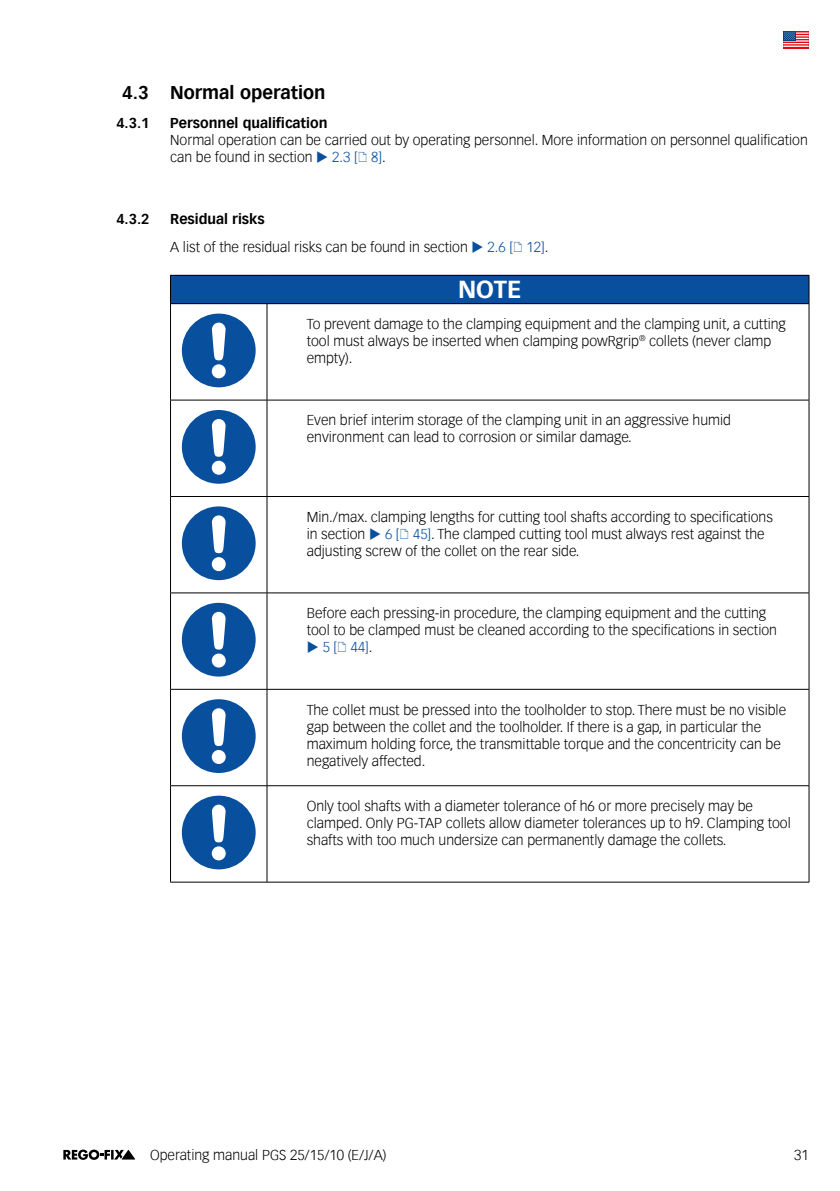
<style>
.page{position:relative;width:840px;height:1191px;background:#fff}
.page>*{position:absolute;margin:0;border:0;box-sizing:border-box;transform-origin:0 0}
.Headline_Einleitung{font:700 24px "Vectora Com";color:#fff}
.t1{font:700 18px "Vectora Com";color:#000}
.Text{font:300 14px/17px "Vectora Com";color:#000}
.t2{font:700 14px "Vectora Com";color:#000}
.Text-2{font:300 14px "Vectora Com";color:#084f9d}
.s1{color:#084f9d}
.s2{color:#000}
</style>
<div class="page">
<svg style="left:63px;top:1149px;width:72px;height:10px"></svg>
<div style="left:782px;top:31px;width:26px;height:17px;background:#e30613"></div>
<svg style="left:782px;top:31px;width:13px;height:1px"></svg>
<svg style="left:782px;top:32px;width:26px;height:15px"></svg>
<div style="left:170px;top:275px;width:638px;height:29px;background:#084f9d"></div>
<hr style="left:170px;top:275px;width:97px;height:1px;background:#000">
<svg style="left:170px;top:275px;width:1px;height:28px"></svg>
<hr style="left:267px;top:275px;width:541px;height:1px;background:#000">
<svg style="left:808px;top:275px;width:1px;height:28px"></svg>
<hr style="left:170px;top:303px;width:97px;height:1px;background:#000">
<hr style="left:170px;top:304px;width:1px;height:96px;background:#000">
<hr style="left:267px;top:303px;width:541px;height:1px;background:#000">
<hr style="left:266px;top:304px;width:1px;height:96px;background:#000">
<hr style="left:808px;top:304px;width:1px;height:96px;background:#000">
<hr style="left:170px;top:400px;width:97px;height:1px;background:#000">
<hr style="left:170px;top:400px;width:1px;height:96px;background:#000">
<hr style="left:267px;top:400px;width:541px;height:1px;background:#000">
<hr style="left:266px;top:400px;width:1px;height:96px;background:#000">
<hr style="left:808px;top:400px;width:1px;height:96px;background:#000">
<hr style="left:170px;top:496px;width:97px;height:1px;background:#000">
<hr style="left:170px;top:497px;width:1px;height:95px;background:#000">
<hr style="left:267px;top:496px;width:541px;height:1px;background:#000">
<hr style="left:266px;top:497px;width:1px;height:95px;background:#000">
<hr style="left:808px;top:497px;width:1px;height:95px;background:#000">
<hr style="left:170px;top:592px;width:97px;height:1px;background:#000">
<hr style="left:170px;top:593px;width:1px;height:96px;background:#000">
<hr style="left:267px;top:592px;width:541px;height:1px;background:#000">
<hr style="left:266px;top:593px;width:1px;height:96px;background:#000">
<hr style="left:808px;top:593px;width:1px;height:96px;background:#000">
<hr style="left:170px;top:689px;width:97px;height:1px;background:#000">
<hr style="left:170px;top:689px;width:1px;height:96px;background:#000">
<hr style="left:267px;top:689px;width:541px;height:1px;background:#000">
<hr style="left:266px;top:689px;width:1px;height:96px;background:#000">
<hr style="left:808px;top:689px;width:1px;height:96px;background:#000">
<hr style="left:170px;top:785px;width:97px;height:1px;background:#000">
<hr style="left:170px;top:786px;width:1px;height:96px;background:#000">
<hr style="left:267px;top:785px;width:541px;height:1px;background:#000">
<hr style="left:266px;top:786px;width:1px;height:96px;background:#000">
<hr style="left:808px;top:786px;width:1px;height:96px;background:#000">
<hr style="left:170px;top:881px;width:97px;height:1px;background:#000">
<hr style="left:267px;top:881px;width:541px;height:1px;background:#000">
<div style="left:182px;top:313px;width:73px;height:74px;background:#084f9d;border-radius:50%"></div>
<svg style="left:212px;top:322px;width:14px;height:56px"></svg>
<div style="left:182px;top:410px;width:73px;height:74px;background:#084f9d;border-radius:50%"></div>
<svg style="left:212px;top:419px;width:14px;height:56px"></svg>
<div style="left:182px;top:506px;width:73px;height:74px;background:#084f9d;border-radius:50%"></div>
<svg style="left:212px;top:515px;width:14px;height:56px"></svg>
<div style="left:182px;top:603px;width:73px;height:73px;background:#084f9d;border-radius:50%"></div>
<svg style="left:212px;top:612px;width:14px;height:55px"></svg>
<div style="left:182px;top:699px;width:73px;height:74px;background:#084f9d;border-radius:50%"></div>
<svg style="left:212px;top:708px;width:14px;height:56px"></svg>
<div style="left:182px;top:795px;width:73px;height:74px;background:#084f9d;border-radius:50%"></div>
<svg style="left:212px;top:804px;width:14px;height:56px"></svg>
<p class="t1" style="left:122px;top:82px;width:205px">4.3 Normal operation</p>
<p class="t2" style="left:116px;top:114px;width:35px">4.3.1</p>
<p class="t2" style="left:170px;top:114px;width:159px">Personnel qualification</p>
<p class="Text" style="left:170px;top:131px;width:638px">Normal operation can be carried out by operating personnel. More information on personnel qualification can be found in section <span class="s1">◆ 2.3 [ 8]</span>.</p>
<p class="t2" style="left:116px;top:210px;width:35px">4.3.2</p>
<p class="t2" style="left:170px;top:210px;width:96px">Residual risks</p>
<p class="Text" style="left:170px;top:239px;width:379px">A list of the residual risks can be found in section <span class="s1">◆ 2.6 [ 12]</span>.</p>
<p class="Headline_Einleitung" style="left:458px;top:275px;width:65px">NOTE</p>
<p class="Text" style="left:306px;top:315px;width:480px">To prevent damage to the clamping equipment and the clamping unit, a cutting tool must always be inserted when clamping powRgrip<sup>®</sup> collets (never clamp empty).</p>
<p class="Text" style="left:306px;top:412px;width:425px">Even brief interim storage of the clamping unit in an aggressive humid -environment can lead to corrosion or similar damage.</p>
<p class="Text" style="left:306px;top:508px;width:467px">Min./max. clamping lengths for cutting tool shafts according to specifications in section <span class="s1">◆ 6 [ 45]</span>. The clamped cutting tool must always rest against the adjusting screw of the collet on the rear side.</p>
<p class="Text" style="left:306px;top:604px;width:471px">Before each pressing-in procedure, the clamping equipment and the cutting tool to be clamped must be cleaned according to the specifications in section</p>
<p class="Text-2" style="left:306px;top:639px;width:67px">◆ 5 [ 44]<span class="s2">.</span></p>
<p class="Text" style="left:306px;top:701px;width:480px">The collet must be pressed into the toolholder to stop. There must be no visible gap between the collet and the toolholder. If there is a gap, in particular the maximum holding force, the transmittable torque and the concentricity can be negatively affected.</p>
<p class="Text" style="left:306px;top:797px;width:485px">Only tool shafts with a diameter tolerance of h6 or more precisely may be clamped. Only PG-TAP collets allow diameter tolerances up to h9. Clamping tool shafts with too much undersize can permanently damage the collets.</p>
<p class="Text" style="left:150px;top:1146px;width:238px">Operating manual PGS 25/15/10 (E/J/A)</p>
<p class="Text" style="left:793px;top:1146px;width:16px">31</p>
</div>
